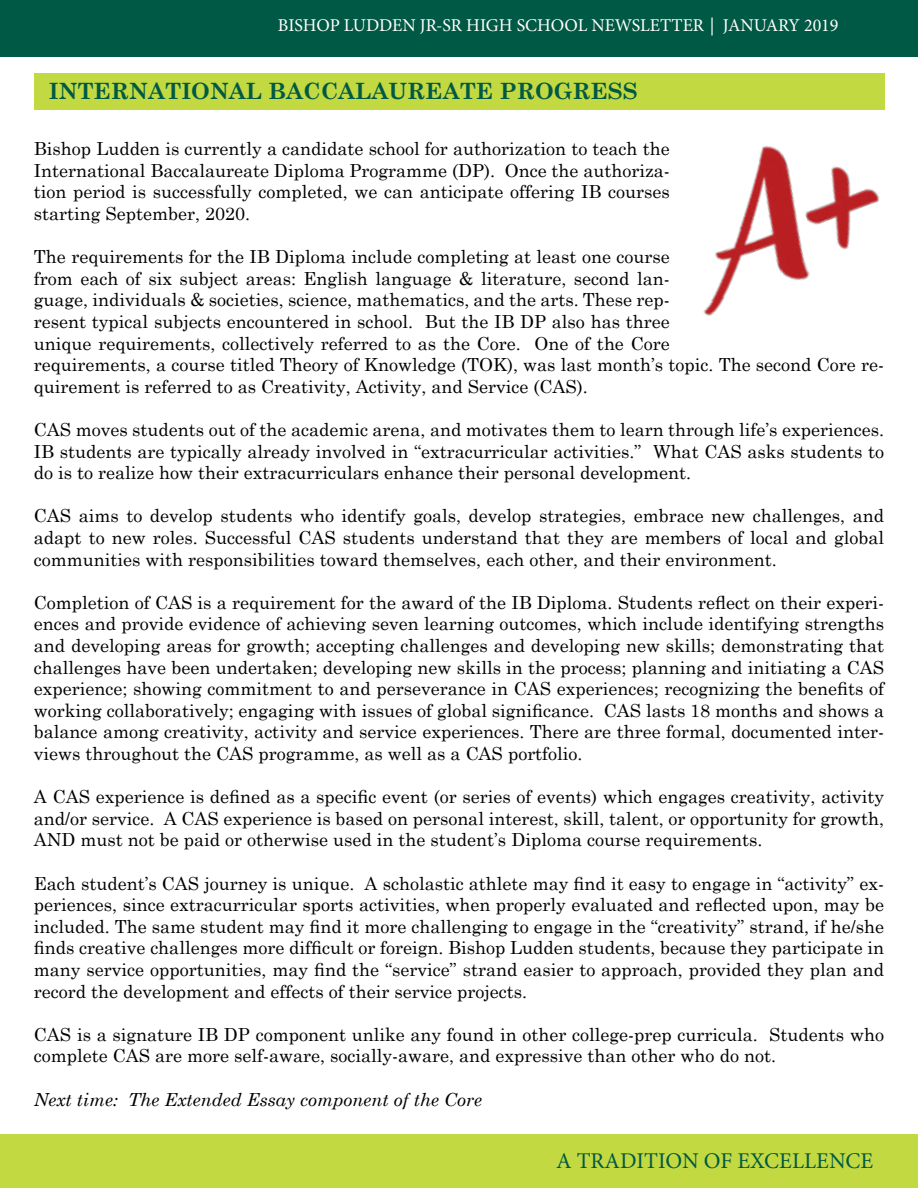
<style>
.page{position:relative;width:918px;height:1188px;background:#fff}
.page>*{position:absolute;margin:0;border:0;box-sizing:border-box;transform-origin:0 0}
.t1{font:700 22.5px "Century Schoolbook";color:#005944}
.t2{font:22.5px "Minion Pro";color:#005944}
.t3{font:18px/21.6px "Century Schoolbook";color:#000;text-align:justify}
.t4{font:18px "Minion Pro";color:#fff}
.t5{font:italic 18px "Century Schoolbook";color:#000}
</style>
<div class="page">
<div style="left:0;top:1134px;width:918px;height:54px;background:#c3d941"></div>
<div style="left:0;top:0;width:918px;height:57px;background:#005944"></div>
<div style="left:34px;top:73px;width:850px;height:37px;background:#c3d941"></div>
<img style="left:703px;top:146px;width:177px;height:170px">
<p class="t4" style="left:278px;top:13px;width:562px">BISHOP LUDDEN JR-SR HIGH SCHOOL NEWSLETTER | JANUARY 2019</p>
<p class="t1" style="left:49px;top:74px;width:591px">INTERNATIONAL BACCALAUREATE PROGRESS</p>
<p class="t3" style="left:34px;top:136px;width:637px">Bishop Ludden is currently a candidate school for authorization to teach the International Baccalaureate Diploma Programme (DP). Once the authoriza&shy;tion period is successfully completed, we can anticipate offering IB courses starting September, 2020.</p>
<p class="t3" style="left:34px;top:244px;width:852px;text-align:left">The requirements for the IB Diploma include completing at least one course<br>from each of six subject areas: English language &amp; literature, second lan-<br>guage, individuals &amp; societies, science, mathematics, and the arts. These rep-<br>resent typical subjects encountered in school. But the IB DP also has three<br>unique requirements, collectively referred to as the Core. One of the Core<br>requirements, a course titled Theory of Knowledge (TOK), was last month’s topic. The second Core re&shy;quirement is referred to as Creativity, Activity, and Service (CAS).</p>
<p class="t3" style="left:34px;top:417px;width:852px">CAS moves students out of the academic arena, and motivates them to learn through life’s experiences.<br>IB students are typically already involved in “extracurricular activities.” What CAS asks students to do is to realize how their extracurriculars enhance their personal development.</p>
<p class="t3" style="left:34px;top:503px;width:852px">CAS aims to develop students who identify goals, develop strategies, embrace new challenges, and adapt to new roles. Successful CAS students understand that they are members of local and global communities with responsibilities toward themselves, each other, and their environment.</p>
<p class="t3" style="left:34px;top:590px;width:852px">Completion of CAS is a requirement for the award of the IB Diploma. Students reflect on their experi&shy;ences and provide evidence of achieving seven learning outcomes, which include identifying strengths and developing areas for growth; accepting challenges and developing new skills; demonstrating that challenges have been undertaken; developing new skills in the process; planning and initiating a CAS experience; showing commitment to and perseverance in CAS experiences; recognizing the benefits of working collaboratively; engaging with issues of global significance. CAS lasts 18 months and shows a balance among creativity, activity and service experiences. There are three formal, documented inter&shy;views throughout the CAS programme, as well as a CAS portfolio.</p>
<p class="t3" style="left:34px;top:784px;width:852px">A CAS experience is defined as a specific event (or series of events) which engages creativity, activity and/or service. A CAS experience is based on personal interest, skill, talent, or opportunity for growth, AND must not be paid or otherwise used in the student’s Diploma course requirements.</p>
<p class="t3" style="left:34px;top:871px;width:852px">Each student’s CAS journey is unique. A scholastic athlete may find it easy to engage in “activity” ex&shy;periences, since extracurricular sports activities, when properly evaluated and reflected upon, may be included. The same student may find it more challenging to engage in the “creativity” strand, if he/she finds creative challenges more difficult or foreign. Bishop Ludden students, because they participate in many service opportunities, may find the “service” strand easier to approach, provided they plan and record the development and effects of their service projects.</p>
<p class="t3" style="left:34px;top:1022px;width:852px">CAS is a signature IB DP component unlike any found in other college-prep curricula. Students who complete CAS are more self-aware, socially-aware, and expressive than other who do not.</p>
<p class="t5" style="left:34px;top:1085px;width:450px">Next time: The Extended Essay component of the Core</p>
<p class="t2" style="left:556px;top:1146px;width:319px">A TRADITION OF EXCELLENCE</p>
</div>
